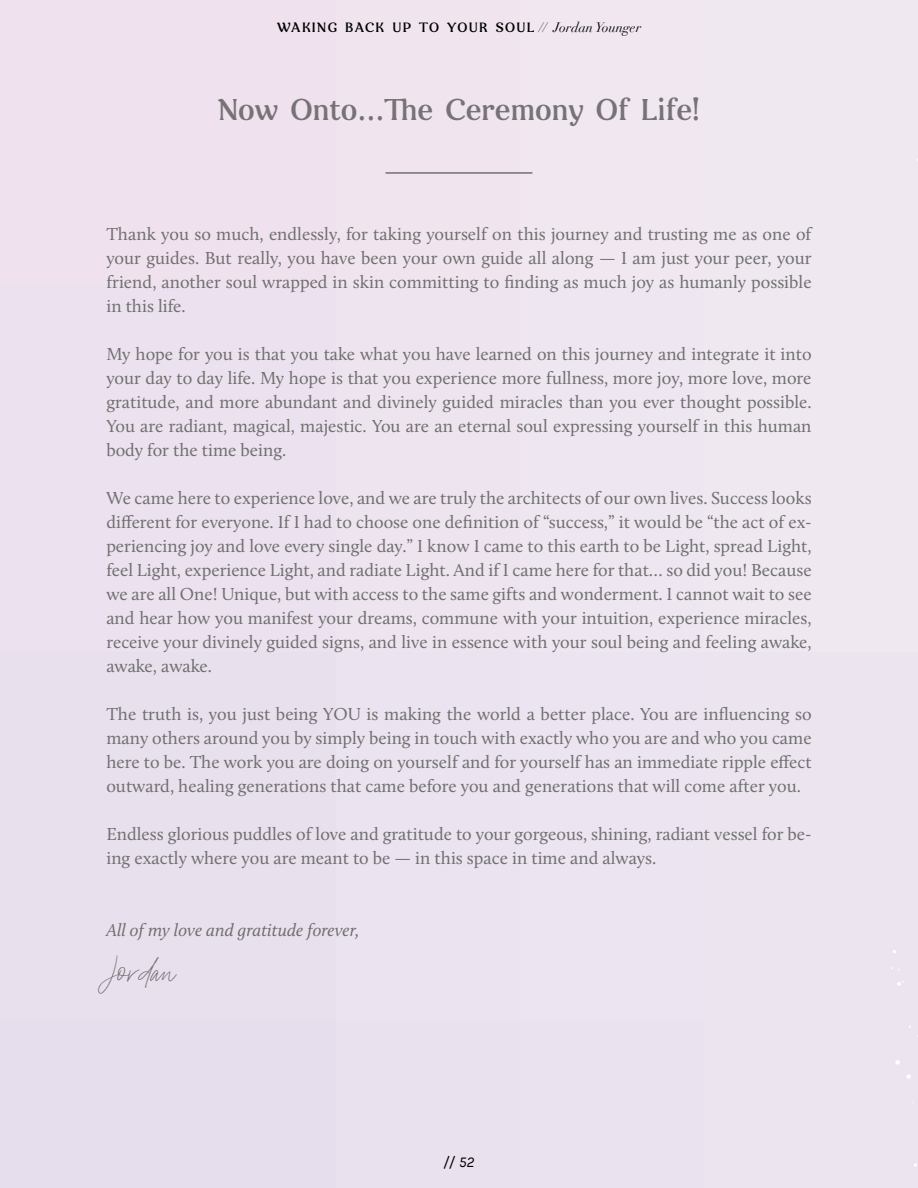
<style>
.page{position:relative;width:918px;height:1188px;background:#ece4ef}
.page>*{position:absolute;margin:0;border:0;box-sizing:border-box;transform-origin:0 0}
.t1{font:30px "Clarence";color:#767376}
.t2{font:24px "Paris Script";color:#707070}
.t3{font:18px/24px "Calluna";color:#707070;text-align:justify}
.t4{font:italic 18px "Calluna";color:#707070}
.t5{font:15px "Clarence";color:#000}
.t6{font:13.5px "Clarence";letter-spacing:.1em;color:#000}
.s1{font-family:"Didot";font-style:italic}
.s2{font-family:"Karla";font-style:italic}
</style>
<div class="page">
<hr style="left:386px;top:172px;width:146px;height:2px;background:#707070">
<svg style="left:897px;top:981px;width:7px;height:5px"></svg>
<svg style="left:895px;top:1060px;width:5px;height:5px"></svg>
<svg style="left:906px;top:1074px;width:5px;height:5px"></svg>
<p class="t6" style="left:277px;top:19px;width:365px">WAKING BACK UP TO YOUR SOUL <span class="s1">// Jordan Younger</span></p>
<h1 class="t1" style="left:218px;top:92px;width:483px">Now Onto…The Ceremony Of Life!</h1>
<p class="t3" style="left:106px;top:222px;width:707px">Thank you so much, endlessly, for taking yourself on this journey and trusting me as one of your guides. But really, you have been your own guide all along — I am just your peer, your friend, another soul wrapped in skin committing to finding as much joy as humanly possible in this life.</p>
<p class="t3" style="left:106px;top:342px;width:707px">My hope for you is that you take what you have learned on this journey and integrate it into your day to day life. My hope is that you experience more fullness, more joy, more love, more gratitude, and more abundant and divinely guided miracles than you ever thought possible.<br>You are radiant, magical, majestic. You are an eternal soul expressing yourself in this human body for the time being.</p>
<p class="t3" style="left:106px;top:486px;width:707px">We came here to experience love, and we are truly the architects of our own lives. Success looks different for everyone. If I had to choose one definition of “success,” it would be “the act of ex&shy;periencing joy and love every single day.” I know I came to this earth to be Light, spread Light, feel Light, experience Light, and radiate Light. And if I came here for that… so did you! Because we are all One! Unique, but with access to the same gifts and wonderment. I cannot wait to see and hear how you manifest your dreams, commune with your intuition, experience miracles, receive your divinely guided signs, and live in essence with your soul being and feeling awake, awake, awake.</p>
<p class="t3" style="left:106px;top:702px;width:707px">The truth is, you just being YOU is making the world a better place. You are influencing so many others around you by simply being in touch with exactly who you are and who you came here to be. The work you are doing on yourself and for yourself has an immediate ripple effect outward, healing generations that came before you and generations that will come after you.</p>
<p class="t3" style="left:106px;top:822px;width:707px">Endless glorious puddles of love and gratitude to your gorgeous, shining, radiant vessel for be&shy;ing exactly where you are meant to be — in this space in time and always.</p>
<p class="t4" style="left:106px;top:919px;width:255px">All of my love and gratitude forever,</p>
<h2 class="t2" style="left:106px;top:959px;width:75px">Jordan</h2>
<p class="t5" style="left:444px;top:1153px;width:32px">// <span class="s2">52</span></p>
</div>
